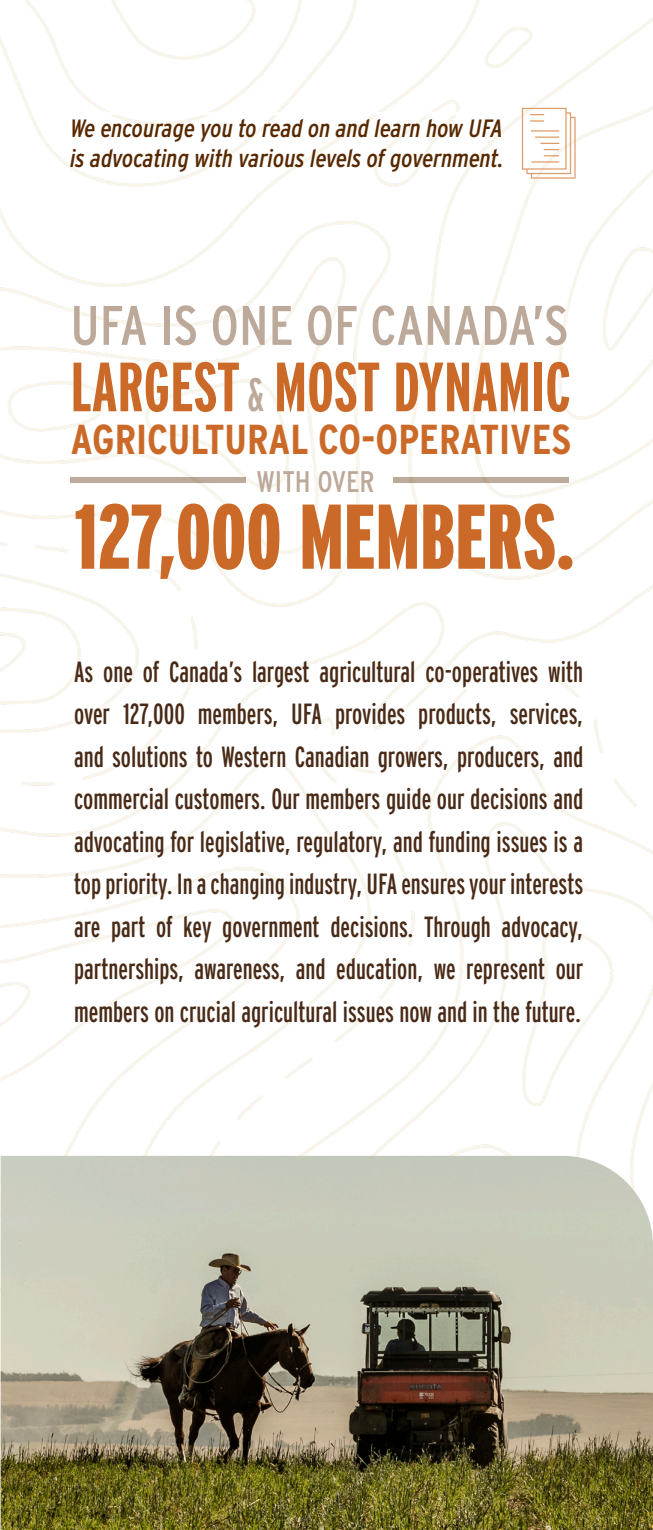
<style>
.page{position:relative;width:653px;height:1530px;background:#fff}
.page>*{position:absolute;margin:0;border:0;box-sizing:border-box;transform-origin:0 0}
.t1{font:900 extra-condensed 91.75px "Interstate";letter-spacing:.005em;color:#cb6a28}
.t2{font:700 extra-condensed 69.5px "Interstate";color:#cb6a28}
.t3{font:condensed 55.5px "Interstate";color:#bca999}
.t4{font:extra-condensed 46.75px "Interstate";color:#bca999}
.t5{font:700 condensed 41.75px "Interstate";color:#cb6a28}
.t6{font:condensed 29.75px "Interstate";color:#bca999}
.t7{font:extra-condensed 29.25px/42.5px "Interstate";color:#482a16;text-align:justify}
.t8{font:italic condensed 25px/30px "Interstate";color:#582900}
</style>
<div class="page">
<img style="left:0;top:0;width:652px;height:1530px">
<hr style="left:53px;top:112px;width:436px;height:2px;background:#fff">
<svg style="left:521px;top:108px;width:54px;height:71px"></svg>
<div style="left:70px;top:478px;width:176px;height:5px;background:#bcaa9a"></div>
<div style="left:393px;top:478px;width:175px;height:5px;background:#bcaa9a"></div>
<img style="left:1px;top:1156px;width:651px;height:374px">
<p class="t8" style="left:70px;top:113px;width:435px">We encourage you to read on and learn how UFA is advocating with various levels of government.</p>
<h3 class="t3" style="left:70px;top:294px;width:499px">UFA IS ONE OF CANADA’S</h3>
<h2 class="t2" style="left:70px;top:349px;width:171px">LARGEST</h2>
<h3 class="t5" style="left:70px;top:416px;width:502px">AGRICULTURAL CO-OPERATIVES</h3>
<h2 class="t2" style="left:274px;top:349px;width:298px">MOST DYNAMIC</h2>
<h3 class="t4" style="left:247px;top:369px;width:18px">&amp;</h3>
<p class="t6" style="left:256px;top:465px;width:120px">WITH OVER</p>
<h1 class="t1" style="left:75px;top:486px;width:501px">127,000 MEMBERS.</h1>
<p class="t7" style="left:74px;top:650px;width:510px">As one of Canada’s largest agricultural co-operatives with over 127,000 members, UFA provides products, services, and solutions to Western Canadian growers, producers, and commercial customers. Our members guide our decisions and advocating for legislative, regulatory, and funding issues is a top priority. In a changing industry, UFA ensures your interests are part of key government decisions. Through advocacy, partnerships, awareness, and education, we represent our members on crucial agricultural issues now and in the future.</p>
</div>
